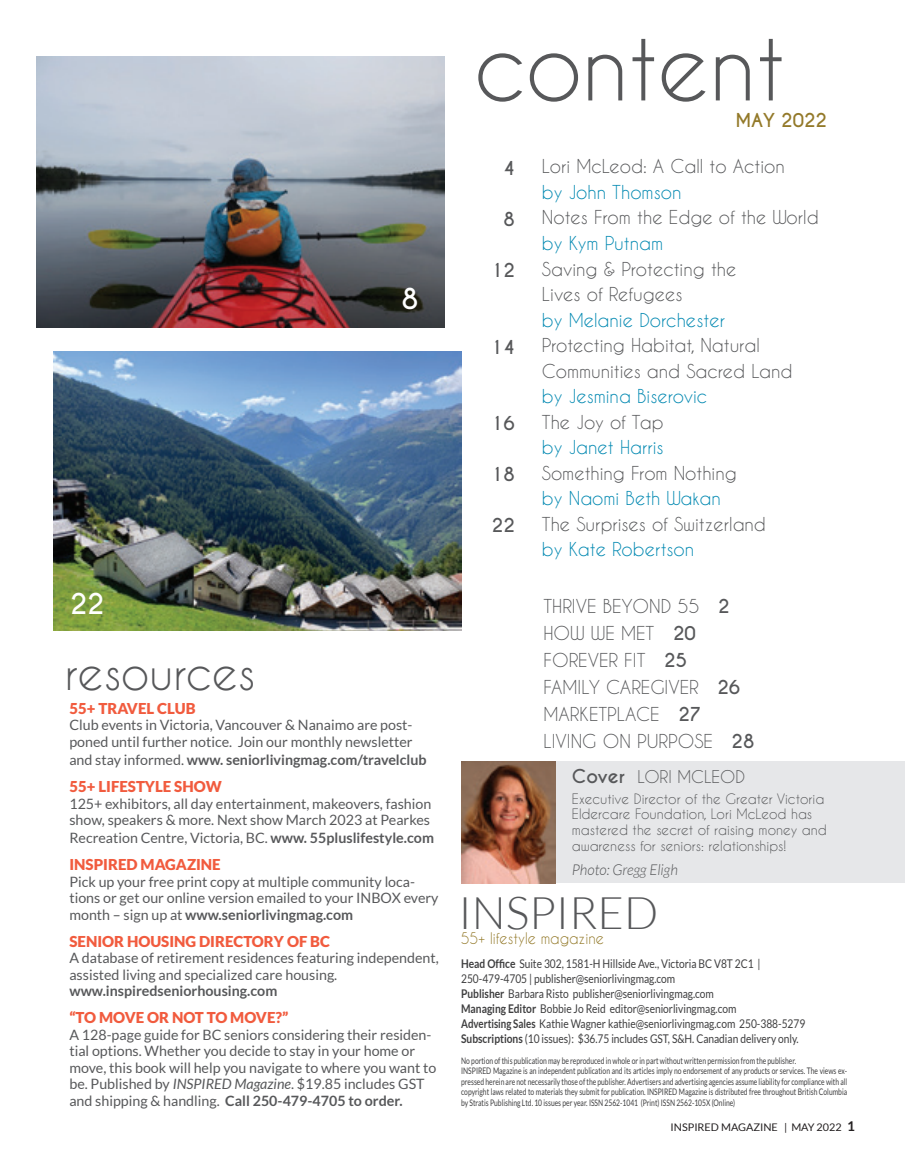
<style>
.page{position:relative;width:905px;height:1175px;background:#fff}
.page>*{position:absolute;margin:0;border:0;box-sizing:border-box;transform-origin:0 0}
.t1{font:90px "Caviar Dreams";letter-spacing:-.005em;color:#57585a}
.t2{font:45px "Caviar Dreams";color:#57585a}
.t3{font:300 45px "Lato";color:#57585a}
.t4{font:700 27px "Caviar Dreams";color:#fff}
.t5{font:18px/27px "Caviar Dreams";color:#57585a}
.t6{font:18px "Caviar Dreams";color:#0088b1}
.t7{font:700 18px "Caviar Dreams";color:#57585a}
.t8{font:700 18px "Caviar Dreams";color:#937929}
.t9{font:16.5px "Caviar Dreams";color:#57585a}
.t10{font:900 15px "Lato";color:#f15b3e}
.t11{font:15px "Caviar Dreams";color:#937929;scale:.95 1}
.t12{font:italic 300 15px "Lato";color:#57585a}
.t13{font:14.25px/16.5px "Lato";color:#57585a}
.t14{font:700 14.25px "Lato";color:#57585a}
.t15{font:13.5px/15.8px "Caviar Dreams";color:#57585a}
.t16{font:12px/15px "Lato";color:#3e3e3f;scale:.85 1}
.t17{font:10.5px "Lato";color:#231f20}
.t18{font:9px/10.5px "Lato";color:#3e3e3f;scale:.75 1}
.s1{font-weight:400}
.s2{font-weight:700}
.s3{font-style:italic}
.s4{font-weight:700;font-size:18px}
.s5{font-weight:700;font-size:13.5px}
</style>
<div class="page">
<img style="left:36px;top:57px;width:408px;height:271px">
<img style="left:53px;top:351px;width:409px;height:279px">
<div style="left:461px;top:761px;width:443px;height:122px;background:#e6e7e9"></div>
<img style="left:461px;top:761px;width:95px;height:122px">
<h3 class="t4" style="left:70px;top:588px;width:36px">22</h3>
<h3 class="t4" style="left:401px;top:282px;width:19px">8</h3>
<h2 class="t2" style="left:65px;top:646px;width:192px">resources</h2>
<p class="t10" style="left:69px;top:699px;width:128px">55+ TRAVEL CLUB</p>
<p class="t13" style="left:69px;top:717px;width:345px">Club events in Victoria, Vancouver &amp; Nanaimo are post&shy;poned until further notice. Join our monthly newsletter</p>
<p class="t14" style="left:69px;top:751px;width:359px"><span class="s1">and stay informed.</span> www. seniorlivingmag.com/travelclub</p>
<p class="t10" style="left:69px;top:777px;width:154px">55+ LIFESTYLE SHOW</p>
<p class="t13" style="left:69px;top:795px;width:363px">125+ exhibitors, all day entertainment, makeovers, fashion show, speakers &amp; more. Next show March 2023 at Pearkes</p>
<p class="t13" style="left:69px;top:829px;width:366px">Recreation Centre, Victoria, BC. <span class="s2">www. 55pluslifestyle.com</span></p>
<p class="t10" style="left:69px;top:855px;width:153px">INSPIRED MAGAZINE</p>
<p class="t13" style="left:69px;top:873px;width:370px">Pick up your free print copy at multiple community loca&shy;tions or get our online version emailed to your INBOX every month – sign up at <span class="s2">www.seniorlivingmag.com</span></p>
<p class="t10" style="left:69px;top:932px;width:262px">SENIOR HOUSING DIRECTORY OF BC</p>
<p class="t13" style="left:69px;top:949px;width:371px">A database of retirement residences featuring independent, assisted living and specialized care housing.</p>
<p class="t14" style="left:69px;top:982px;width:209px">www.inspiredseniorhousing.com</p>
<p class="t10" style="left:69px;top:1008px;width:220px">“TO MOVE OR NOT TO MOVE?”</p>
<p class="t13" style="left:69px;top:1026px;width:368px">A 128-page guide for BC seniors considering their residen&shy;tial options. Whether you decide to stay in your home or move, this book will help you navigate to where you want to be. Published by <span class="s3">INSPIRED Magazine</span>. $19.85 includes GST and shipping &amp; handling. <span class="s2">Call 250-479-4705 to order.</span></p>
<h1 class="t1" style="left:474px;top:12px;width:312px">content</h1>
<p class="t8" style="left:735px;top:110px;width:93px">MAY 2022</p>
<p class="t7" style="left:503px;top:157px;width:13px">4</p>
<p class="t7" style="left:503px;top:208px;width:13px">8</p>
<p class="t7" style="left:491px;top:259px;width:26px">12</p>
<p class="t7" style="left:490px;top:336px;width:26px">14</p>
<p class="t7" style="left:491px;top:412px;width:25px">16</p>
<p class="t7" style="left:491px;top:463px;width:25px">18</p>
<p class="t7" style="left:492px;top:514px;width:25px">22</p>
<p class="t5" style="left:542px;top:153px;width:244px">Lori McLeod: A Call to Action</p>
<p class="t6" style="left:542px;top:181px;width:141px">by John Thomson</p>
<p class="t5" style="left:542px;top:204px;width:278px">Notes From the Edge of the World</p>
<p class="t6" style="left:542px;top:232px;width:123px">by Kym Putnam</p>
<p class="t5" style="left:542px;top:255px;width:196px;line-height:25.5px">Saving &amp; Protecting the<br>Lives of Refugees</p>
<p class="t6" style="left:542px;top:309px;width:184px">by Melanie Dorchester</p>
<p class="t5" style="left:542px;top:332px;width:252px;line-height:25.5px">Protecting Habitat, Natural<br>Communities and Sacred Land</p>
<p class="t6" style="left:542px;top:385px;width:167px">by Jesmina Biserovic</p>
<p class="t5" style="left:542px;top:408px;width:123px">The Joy of Tap</p>
<p class="t6" style="left:542px;top:436px;width:123px">by Janet Harris</p>
<p class="t5" style="left:542px;top:459px;width:196px">Something From Nothing</p>
<p class="t6" style="left:542px;top:487px;width:180px">by Naomi Beth Wakan</p>
<p class="t5" style="left:542px;top:510px;width:225px">The Surprises of Switzerland</p>
<p class="t6" style="left:542px;top:538px;width:154px">by Kate Robertson</p>
<p class="t5" style="left:543px;top:592px;width:212px">THRIVE BEYOND 55 <span class="s2">2<br></span>HOW WE MET <span class="s2">20<br></span>FOREVER FIT <span class="s2">25<br></span>FAMILY CAREGIVER <span class="s2">26<br></span>MARKETPLACE <span class="s2">27<br></span>LIVING ON PURPOSE <span class="s2">28</span></p>
<p class="t9" style="left:572px;top:767px;width:175px"><span class="s4">Cover</span> LORI MCLEOD</p>
<p class="t15" style="left:572px;top:790px;width:256px">Executive Director of the Greater Victoria Eldercare Foundation, Lori McLeod has mastered the secret of raising money and awareness for seniors: relationships!</p>
<p class="t12" style="left:572px;top:861px;width:107px">Photo: Gregg Eligh</p>
<h2 class="t3" style="left:458px;top:888px;width:201px">INSPIRED</h2>
<p class="t11" style="left:461px;top:929px;width:152px">55+ lifestyle magazine</p>
<p class="t16" style="left:461px;top:955px;width:406px"><span class="s2">Head Office</span> Suite 302, 1581-H Hillside Ave., Victoria BC V8T 2C1 | 250-479-4705 | publisher@seniorlivingmag.com<br><span class="s2">Publisher</span> Barbara Risto publisher@seniorlivingmag.com<br><span class="s2">Managing Editor</span> Bobbie Jo Reid editor@seniorlivingmag.com<br><span class="s2">Advertising Sales</span> Kathie Wagner kathie@seniorlivingmag.com 250-388-5279<br><span class="s2">Subscriptions</span> (10 issues): $36.75 includes GST, S&amp;H. Canadian delivery only.</p>
<p class="t18" style="left:461px;top:1055px;width:516px">No portion of this publication may be reproduced in whole or in part without written permission from the publisher.<br>INSPIRED Magazine is an independent publication and its articles imply no endorsement of any products or services. The views ex&shy;pressed herein are not necessarily those of the publisher. Advertisers and advertising agencies assume liability for compliance with all copyright laws related to materials they submit for publication. INSPIRED Magazine is distributed free throughout British Columbia by Stratis Publishing Ltd. 10 issues per year. ISSN 2562-1041 (Print) ISSN 2562-105X (Online)</p>
<p class="t17" style="left:670px;top:1121px;width:186px">INSPIRED MAGAZINE | MAY 2022 <span class="s5">1</span>3</p>
</div>
